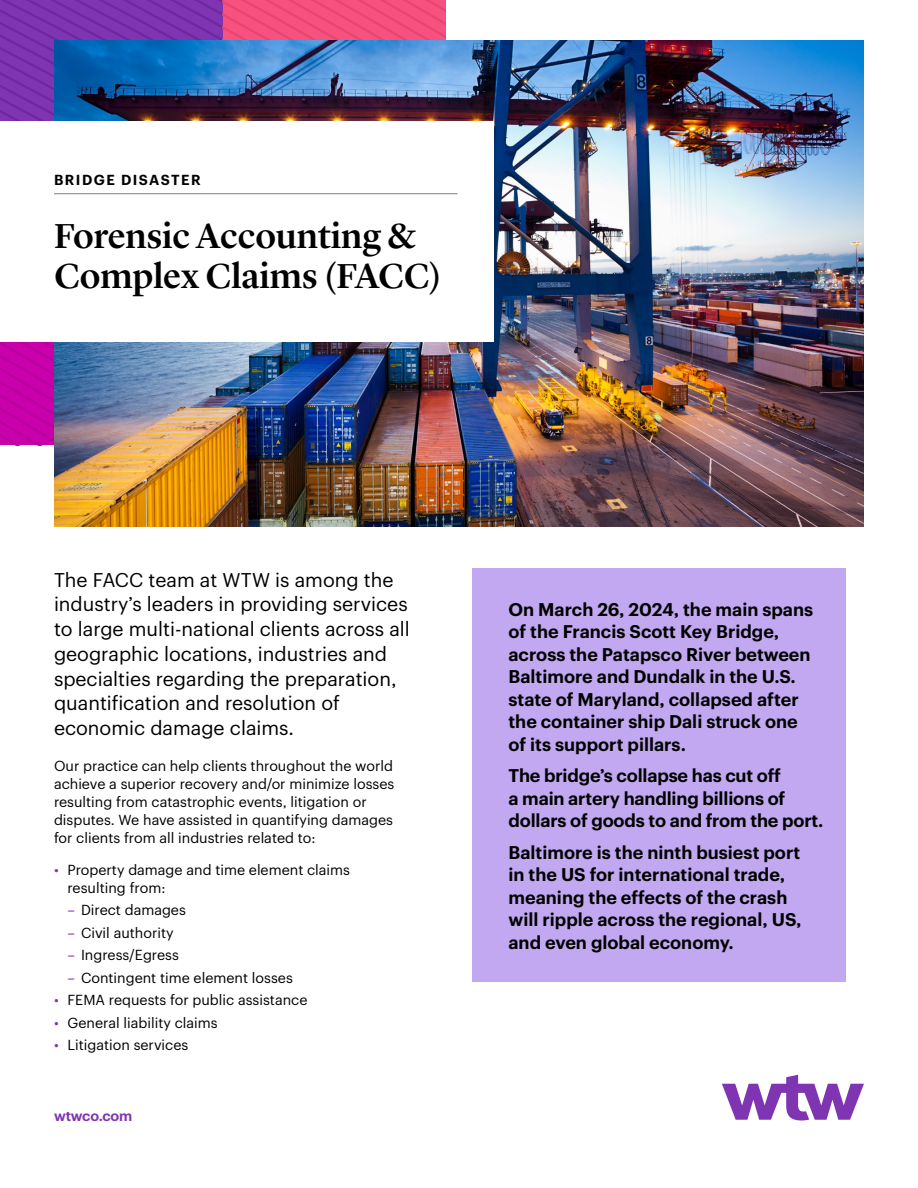
<style>
.page{position:relative;width:918px;height:1188px;background:#fff}
.page>*{position:absolute;margin:0;border:0;box-sizing:border-box;transform-origin:0 0}
.t1{font:500 36px/40.5px "Lyon Display";letter-spacing:-.005em;color:#000}
.t2{font:19.5px/24.8px "Graphik";color:#000}
.t3{font:600 18px/22.5px "Graphik";color:#000}
.t4{font:14.25px/18px "Graphik";color:#000}
.t5{font:600 14.25px "Graphik";letter-spacing:.105em;color:#000}
.t6{font:600 14.25px "Graphik";letter-spacing:-.01em;color:#7f35b2}
.s1{color:#7f35b2}
</style>
<div class="page">
<svg style="left:0;top:0;width:446px;height:446px;background:#b0319d"></svg>
<img style="left:54px;top:40px;width:810px;height:486px">
<div style="left:0;top:122px;width:494px;height:220px;background:#fff"></div>
<hr style="left:54px;top:193px;width:404px;height:1px;background:#808080">
<div style="left:472px;top:569px;width:374px;height:413px;background:#c2a8f0"></div>
<svg style="left:722px;top:1075px;width:142px;height:45px"></svg>
<p class="t5" style="left:54px;top:168px;width:148px">BRIDGE DISASTER</p>
<h1 class="t1" style="left:54px;top:212px;width:390px">Forensic Accounting &amp;<br>Complex Claims (FACC)</h1>
<p class="t2" style="left:54px;top:566px;width:357px">The FACC team at WTW is among the industry’s leaders in providing services to large multi-national clients across all geographic locations, industries and specialties regarding the preparation, quantification and resolution of economic damage claims.</p>
<p class="t4" style="left:54px;top:756px;width:342px">Our practice can help clients throughout the world achieve a superior recovery and/or minimize losses resulting from catastrophic events, litigation or disputes. We have assisted in quantifying damages for clients from all industries related to:</p>
<p class="t4" style="left:68px;top:859px;width:284px;text-indent:-14px"><span class="s1">•</span> Property damage and time element claims resulting from:</p>
<p class="t4" style="left:68px;top:900px;width:120px"><span class="s1">–</span> Direct damages</p>
<p class="t4" style="left:68px;top:922px;width:108px"><span class="s1">–</span> Civil authority</p>
<p class="t4" style="left:68px;top:945px;width:113px"><span class="s1">–</span> Ingress/Egress</p>
<p class="t4" style="left:68px;top:967px;width:227px"><span class="s1">–</span> Contingent time element losses</p>
<p class="t4" style="left:54px;top:990px;width:255px"><span class="s1">•</span> FEMA requests for public assistance</p>
<p class="t4" style="left:54px;top:1012px;width:165px"><span class="s1">•</span> General liability claims</p>
<p class="t4" style="left:54px;top:1035px;width:136px"><span class="s1">•</span> Litigation services</p>
<p class="t6" style="left:54px;top:1104px;width:80px">wtwco.com</p>
<p class="t3" style="left:508px;top:597px;width:306px">On March 26, 2024, the main spans of the Francis Scott Key Bridge, across the Patapsco River between<br>Baltimore and Dundalk in the U.S. state of Maryland, collapsed after the container ship Dali struck one of its support pillars.</p>
<p class="t3" style="left:508px;top:763px;width:317px">The bridge’s collapse has cut off<br>a main artery handling billions of dollars of goods to and from the port.</p>
<p class="t3" style="left:508px;top:840px;width:294px">Baltimore is the ninth busiest port in the US for international trade, meaning the effects of the crash will ripple across the regional, US, and even global economy.</p>
</div>
